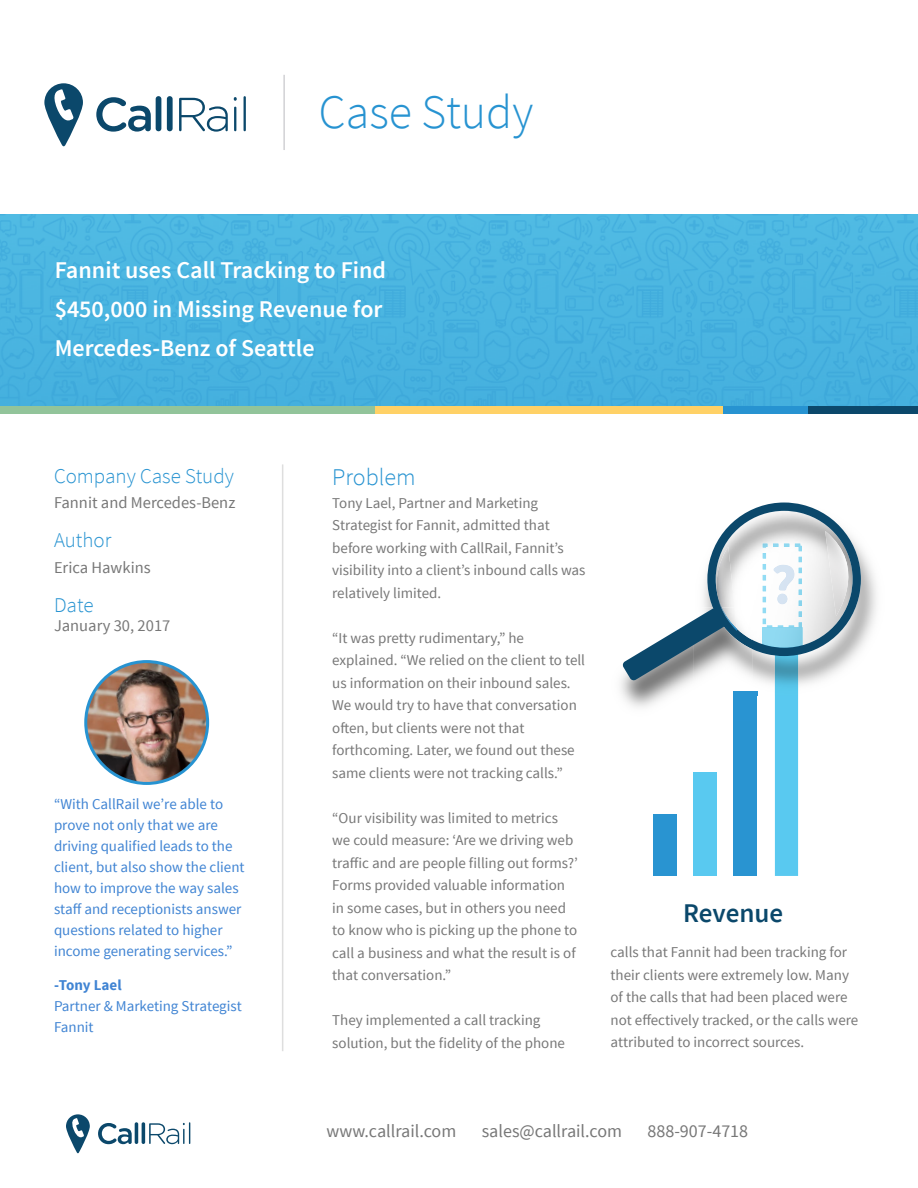
<style>
.page{position:relative;width:918px;height:1188px;background:#fff}
.page>*{position:absolute;margin:0;border:0;box-sizing:border-box;transform-origin:0 0}
.t1{font:300 48px "Source Sans Pro";color:#2793d1}
.t2{font:600 27px "Source Sans Pro";color:#0b486b}
.t3{font:600 24px/39px "Source Sans Pro";color:#fff}
.Body_12_18_5{font:300 24px "Source Sans Pro";color:#2793d1}
.t4{font:300 21px "Source Sans Pro";color:#2793d1}
.t5{font:18px "Source Sans Pro";color:#777}
.t6{font:16.5px "Source Sans Pro";color:#777}
.Body_12_18_5-2{font:15px/22.5px "Source Sans Pro";color:#777}
.Body_12_18_5-3{font:15px/21px "Source Sans Pro";color:#4084d3}
.s1{font-weight:700}
</style>
<div class="page">
<div style="left:0;top:214px;width:918px;height:192px;background:#49b3e0"></div>
<hr style="left:282px;top:464px;width:1px;height:587px;background:#dedede">
<svg style="left:66px;top:1114px;width:124px;height:40px"></svg>
<svg style="left:44px;top:83px;width:202px;height:64px"></svg>
<hr style="left:283px;top:75px;width:2px;height:75px;background:#d1d1d4">
<img style="left:86px;top:662px;width:122px;height:121px;border-radius:61px">
<div style="left:84px;top:660px;width:125px;height:125px;border:3px solid #2793d1;border-radius:50%"></div>
<div style="left:374px;top:406px;width:389px;height:8px;background:#ffd166"></div>
<div style="left:724px;top:406px;width:194px;height:8px;background:#2793d1"></div>
<div style="left:0;top:406px;width:374px;height:8px;background:#92c49a"></div>
<div style="left:809px;top:406px;width:109px;height:8px;background:#0b486b"></div>
<img style="left:776px;top:502px;width:101px;height:146px">
<svg style="left:622px;top:503px;width:239px;height:373px"></svg>
<img style="left:825px;top:531px;width:25px;height:85px">
<img style="left:715px;top:547px;width:20px;height:60px">
<img style="left:717px;top:593px;width:5px;height:14px">
<img style="left:721px;top:607px;width:16px;height:24px">
<p class="t1" style="left:319px;top:82px;width:216px">Case Study</p>
<p class="t3" style="left:55px;top:252px;width:333px">Fannit uses Call Tracking to Find $450,000 in Missing Revenue for<br>Mercedes-Benz of Seattle</p>
<p class="t4" style="left:54px;top:463px;width:181px">Company Case Study</p>
<p class="t6" style="left:54px;top:493px;width:183px">Fannit and Mercedes-Benz</p>
<p class="t4" style="left:54px;top:528px;width:59px">Author</p>
<p class="t6" style="left:54px;top:557px;width:98px">Erica Hawkins</p>
<p class="t4" style="left:54px;top:592px;width:41px">Date</p>
<p class="t6" style="left:54px;top:616px;width:118px">January 30, 2017</p>
<p class="Body_12_18_5-3" style="left:54px;top:793px;width:192px">“With CallRail we’re able to prove not only that we are driving qualified leads to the client, but also show the client how to improve the way sales staff and receptionists answer questions related to higher income generating services.”</p>
<p class="Body_12_18_5-3" style="left:54px;top:975px;width:189px"><span class="s1">-Tony Lael<br></span>Partner &amp; Marketing Strategist<br>Fannit</p>
<p class="Body_12_18_5" style="left:332px;top:463px;width:85px">Problem</p>
<p class="Body_12_18_5-2" style="left:332px;top:492px;width:255px">Tony Lael, Partner and Marketing Strategist for Fannit, admitted that before working with CallRail, Fannit’s visibility into a client’s inbound calls was relatively limited.</p>
<p class="Body_12_18_5-2" style="left:332px;top:627px;width:254px">“It was pretty rudimentary,” he explained. “We relied on the client to tell us information on their inbound sales.<br>We would try to have that conversation often, but clients were not that forthcoming. Later, we found out these same clients were not tracking calls.”</p>
<p class="Body_12_18_5-2" style="left:332px;top:807px;width:247px">“Our visibility was limited to metrics we could measure: ‘Are we driving web traffic and are people filling out forms?’ Forms provided valuable information in some cases, but in others you need to know who is picking up the phone to call a business and what the result is of that conversation.”</p>
<p class="Body_12_18_5-2" style="left:332px;top:1009px;width:234px">They implemented a call tracking solution, but the fidelity of the phone</p>
<p class="t2" style="left:683px;top:896px;width:102px">Revenue</p>
<p class="Body_12_18_5-2" style="left:611px;top:941px;width:249px">calls that Fannit had been tracking for their clients were extremely low. Many of the calls that had been placed were not effectively tracked, or the calls were attributed to incorrect sources.</p>
<p class="t5" style="left:327px;top:1120px;width:131px">www.callrail.com</p>
<p class="t5" style="left:482px;top:1120px;width:142px">sales@callrail.com</p>
<p class="t5" style="left:648px;top:1120px;width:102px">888-907-4718</p>
</div>
